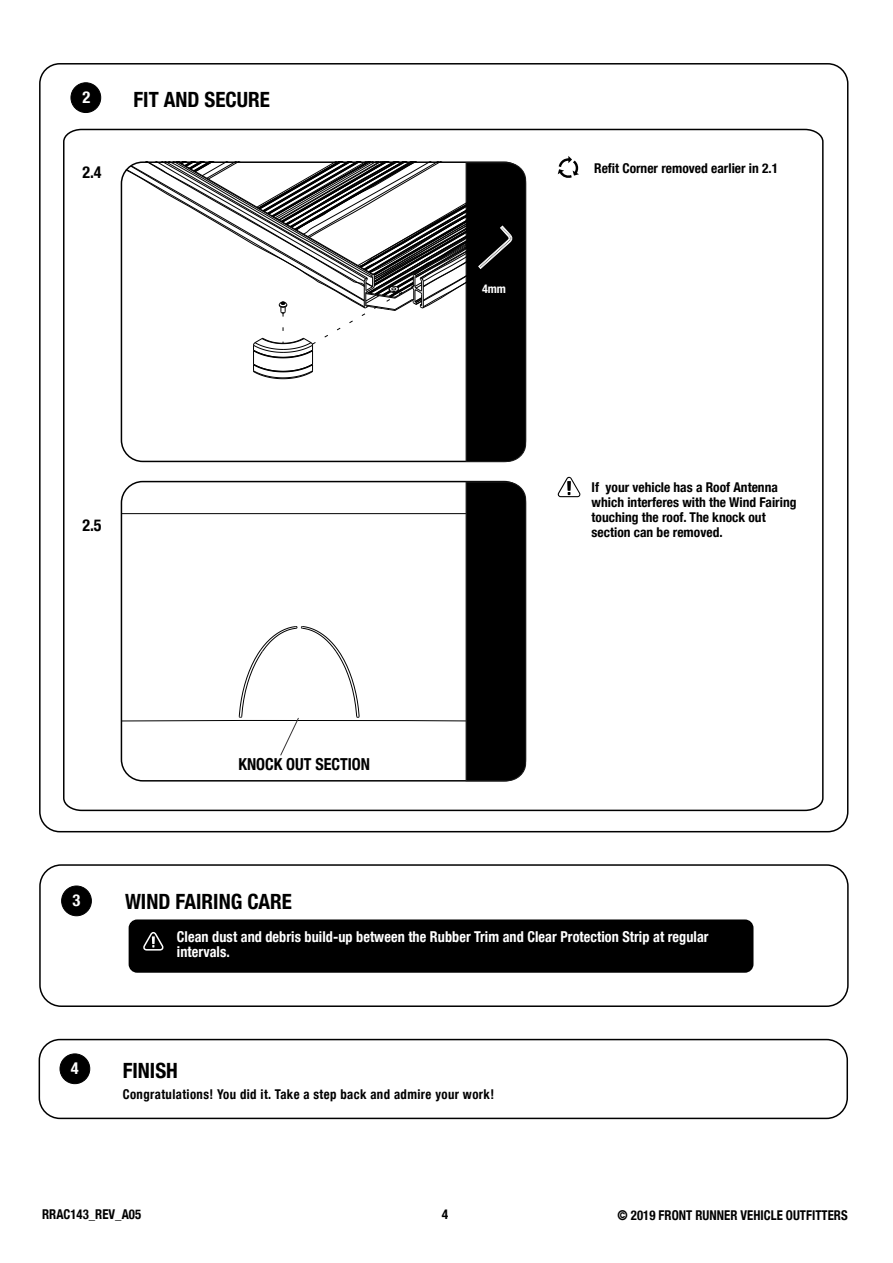
<style>
.page{position:relative;width:893px;height:1263px;background:#fff}
.page>*{position:absolute;margin:0;border:0;box-sizing:border-box;transform-origin:0 0}
.t1{font:700 condensed 21px "Helvetica Neue LT Com";color:#000}
.t2{font:700 condensed 16.5px "Helvetica Neue LT Com";color:#000}
.t3{font:700 condensed 16.5px "Helvetica Neue LT Com";color:#fefefe}
.t4{font:700 condensed 15px/15px "Helvetica Neue LT Com";letter-spacing:.005em;color:#fff;scale:.95 1}
.t5{font:700 condensed 13.5px/14.9px "Helvetica Neue LT Com";color:#000}
.t6{font:700 condensed 13.5px "Helvetica Neue LT Com";letter-spacing:.03em;color:#000;scale:.95 1}
.t7{font:700 condensed 13.5px "Helvetica Neue LT Com";color:#000;scale:.95 1}
.t8{font:700 condensed 12px "Helvetica Neue LT Com";color:#fff}
</style>
<div class="page">
<div style="left:60px;top:1054px;width:30px;height:30px;background:#000;border-radius:50%"></div>
<div style="left:60px;top:1053px;width:30px;height:31px;border:1px solid #000;border-radius:50%"></div>
<div style="left:39px;top:1039px;width:809px;height:80px;border:2px solid #000;border-radius:21px"></div>
<div style="left:62px;top:886px;width:29px;height:30px;background:#000;border-radius:50%"></div>
<div style="left:61px;top:885px;width:31px;height:31px;border:1px solid #000;border-radius:50%"></div>
<div style="left:39px;top:864px;width:810px;height:143px;border:2px solid #000;border-radius:21px"></div>
<div style="left:129px;top:919px;width:624px;height:54px;background:#000;border-radius:9px"></div>
<svg style="left:143px;top:932px;width:21px;height:18px"></svg>
<div style="left:71px;top:83px;width:30px;height:30px;background:#000;border-radius:50%"></div>
<div style="left:71px;top:82px;width:30px;height:31px;border:1px solid #000;border-radius:50%"></div>
<svg style="left:63px;top:128px;width:761px;height:684px"></svg>
<svg style="left:558px;top:477px;width:23px;height:20px"></svg>
<svg style="left:63px;top:156px;width:524px;height:306px"></svg>
<svg style="left:122px;top:481px;width:404px;height:301px"></svg>
<p class="t3" style="left:82px;top:87px;width:9px">2</p>
<h1 class="t1" style="left:134px;top:87px;width:138px">FIT AND SECURE</h1>
<p class="t2" style="left:82px;top:162px;width:21px">2.4</p>
<p class="t2" style="left:82px;top:515px;width:21px">2.5</p>
<p class="t2" style="left:238px;top:754px;width:133px">KNOCK OUT SECTION</p>
<p class="t8" style="left:482px;top:282px;width:25px">4mm</p>
<p class="t5" style="left:594px;top:161px;width:186px">Refit Corner removed earlier in 2.1</p>
<p class="t5" style="left:592px;top:480px;width:206px">If your vehicle has a Roof Antenna which interferes with the Wind Fairing touching the roof. The knock out section can be removed.</p>
<p class="t3" style="left:73px;top:890px;width:9px">3</p>
<h1 class="t1" style="left:125px;top:889px;width:168px">WIND FAIRING CARE</h1>
<p class="t4" style="left:177px;top:930px;width:561px">Clean dust and debris build-up between the Rubber Trim and Clear Protection Strip at regular intervals.</p>
<p class="t3" style="left:71px;top:1058px;width:9px">4</p>
<h1 class="t1" style="left:123px;top:1057px;width:57px">FINISH</h1>
<p class="t6" style="left:123px;top:1086px;width:392px">Congratulations! You did it. Take a step back and admire your work!</p>
<p class="t7" style="left:42px;top:1206px;width:106px">RRAC143_REV_A05</p>
<p class="t5" style="left:442px;top:1207px;width:8px">4</p>
<p class="t7" style="left:618px;top:1207px;width:244px">© 2019 FRONT RUNNER VEHICLE OUTFITTERS</p>
</div>
